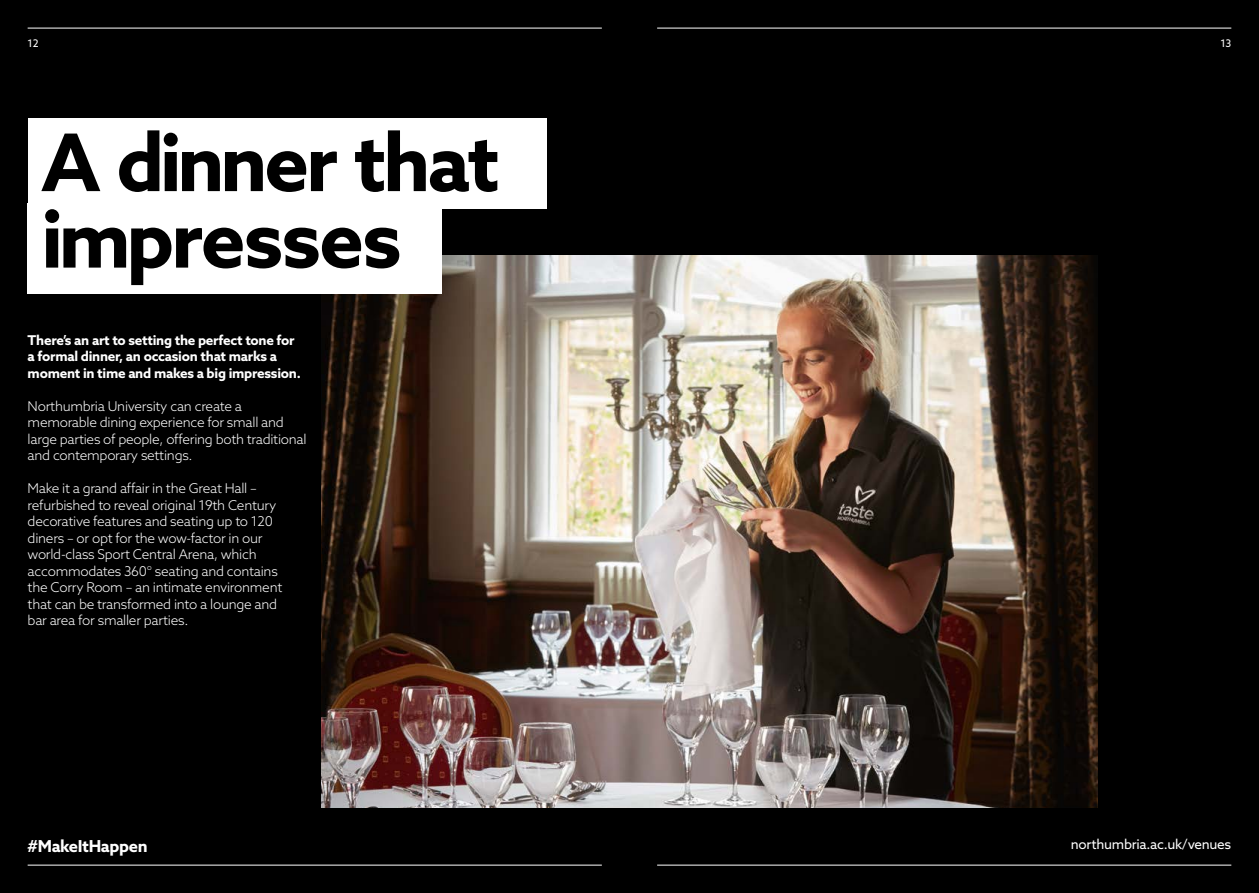
<style>
.page{position:relative;width:1259px;height:893px;background:#000}
.page>*{position:absolute;margin:0;border:0;box-sizing:border-box;transform-origin:0 0}
.t1{font:700 79.5px/76.5px "Azo Sans";letter-spacing:-.04em;color:#000}
.t2{font:700 16.5px "Azo Sans";letter-spacing:-.02em;color:#fff}
.t3{font:300 13.5px/16.5px "Azo Sans";letter-spacing:-.02em;color:#fff}
.t4{font:700 13.5px/16.5px "Azo Sans";letter-spacing:-.02em;color:#fff}
.t5{font:13.5px "Azo Sans";letter-spacing:-.02em;color:#fff}
.t6{font:10.5px "Azo Sans";color:#fff}
</style>
<div class="page">
<hr style="left:657px;top:865px;width:574px;height:1px;background:#fff">
<hr style="left:657px;top:28px;width:574px;height:1px;background:#fff">
<hr style="left:28px;top:865px;width:574px;height:1px;background:#fff">
<hr style="left:28px;top:28px;width:574px;height:1px;background:#fff">
<img style="left:321px;top:256px;width:776px;height:552px">
<div style="left:28px;top:119px;width:518px;height:90px;background:#fff"></div>
<div style="left:28px;top:203px;width:414px;height:90px;background:#fff"></div>
<p class="t6" style="left:28px;top:37px;width:13px">12</p>
<p class="t6" style="left:1220px;top:37px;width:12px">13</p>
<h1 class="t1" style="left:41px;top:123px;width:460px">A dinner that impresses</h1>
<p class="t4" style="left:28px;top:331px;width:275px">There’s an art to setting the perfect tone for a formal dinner, an occasion that marks a moment in time and makes a big impression.</p>
<p class="t3" style="left:28px;top:397px;width:280px">Northumbria University can create a memorable dining experience for small and large parties of people, offering both traditional and contemporary settings.</p>
<p class="t3" style="left:28px;top:480px;width:256px">Make it a grand affair in the Great Hall – refurbished to reveal original 19th Century decorative features and seating up to 120 diners – or opt for the wow-factor in our world-class Sport Central Arena, which accommodates 360° seating and contains the Corry Room – an intimate environment that can be transformed into a lounge and bar area for smaller parties.</p>
<p class="t2" style="left:28px;top:835px;width:121px">#MakeItHappen</p>
<p class="t5" style="left:1071px;top:836px;width:162px">northumbria.ac.uk/venues</p>
</div>
